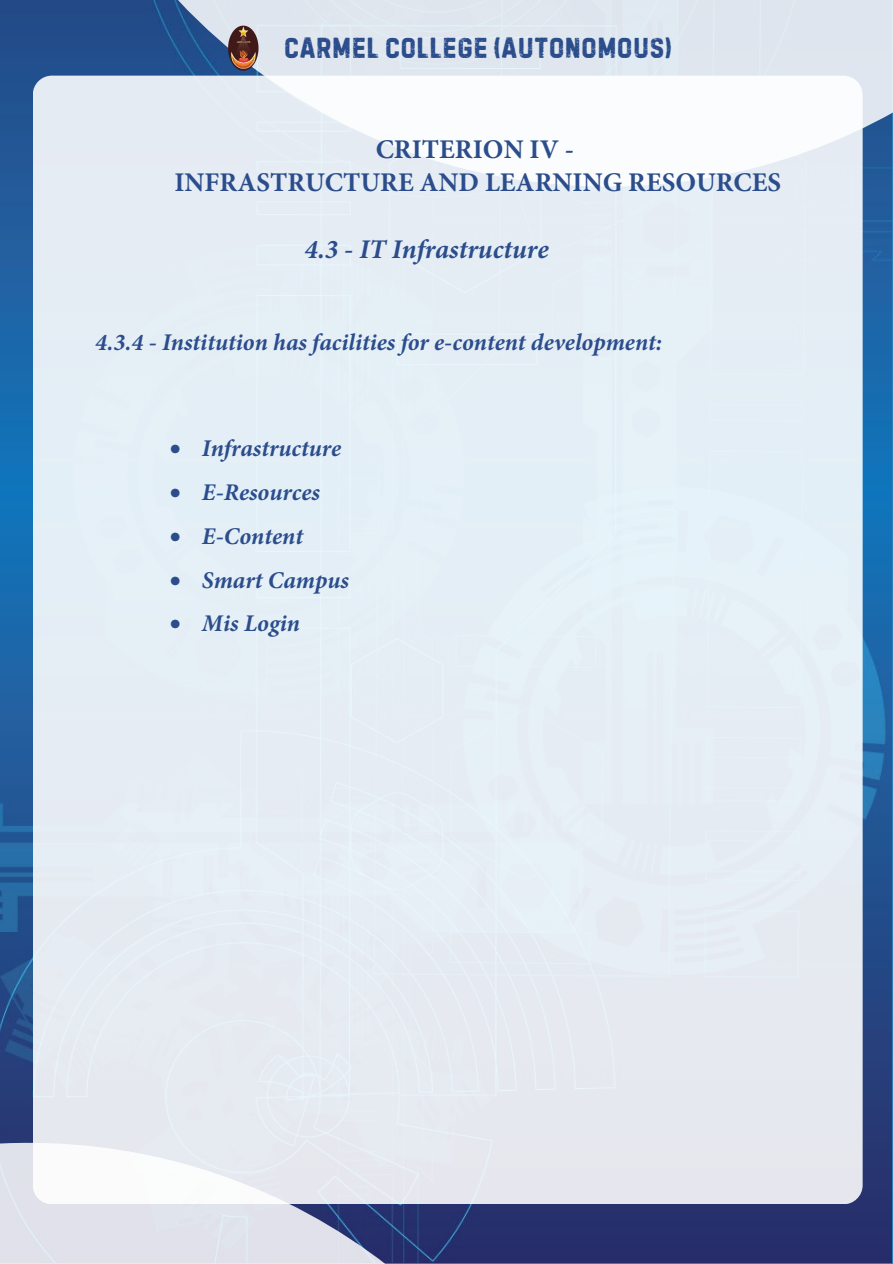
<style>
.page{position:relative;width:893px;height:1264px;background:#fff}
.page>*{position:absolute;margin:0;border:0;box-sizing:border-box;transform-origin:0 0}
.t1{font:31.2px "Handelson Six";color:#2b4d8c}
.t2{font:700 27px/32.7px "Minion Pro";color:#2b4d8c;text-align:center}
.t3{font:italic 700 27px "Minion Pro";color:#2b4d8c}
.t4{font:italic 700 24px "Minion Pro";color:#2b4d8c}
</style>
<div class="page">
<img style="left:0;top:205px;width:891px;height:1056px">
<svg style="left:0;top:0;width:892px;height:205px;background:#a4b7d0"></svg>
<div style="left:33px;top:76px;width:829px;height:1128px;background:#e5edf5;border-radius:19px"></div>
<svg style="left:0;top:1123px;width:619px;height:140px"></svg>
<img style="left:222px;top:17px;width:44px;height:60px">
<h1 class="t1" style="left:284px;top:30px;width:390px">CARMEL COLLEGE (AUTONOMOUS)</h1>
<p class="t2" style="left:174px;top:133px;width:608px">CRITERION IV -<br>INFRASTRUCTURE AND LEARNING RESOURCES</p>
<p class="t3" style="left:304px;top:230px;width:246px">4.3 - IT Infrastructure</p>
<p class="t4" style="left:95px;top:325px;width:568px">4.3.4 - Institution has facilities for e-content development:</p>
<p class="t4" style="left:170px;top:431px;width:173px">• Infrastructure</p>
<p class="t4" style="left:170px;top:475px;width:151px">• E-Resources</p>
<p class="t4" style="left:170px;top:519px;width:135px">• E-Content</p>
<p class="t4" style="left:170px;top:563px;width:180px">• Smart Campus</p>
<p class="t4" style="left:170px;top:606px;width:132px">• Mis Login</p>
</div>
